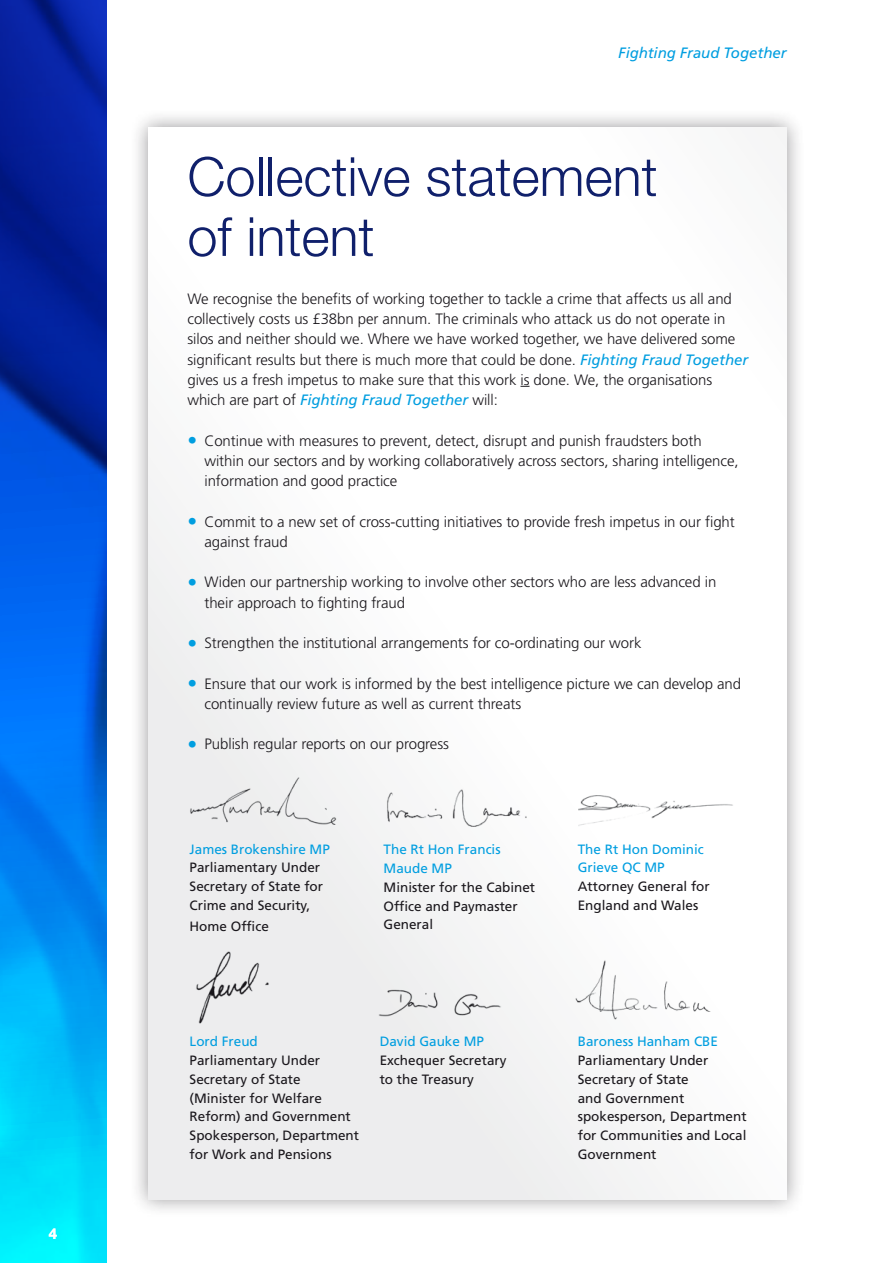
<style>
.page{position:relative;width:893px;height:1263px;background:#fff}
.page>*{position:absolute;margin:0;border:0;box-sizing:border-box;transform-origin:0 0}
.t1{font:300 54px/60px "Helvetica Neue LT Pro";color:#10206b}
.t2{font:300 15px/20.2px "Frutiger";letter-spacing:-.005em;color:#1a171c}
.t3{font:italic 15px "Frutiger";letter-spacing:-.005em;color:#009ee0}
.t4{font:700 15px "Helvetica Neue LT Pro";color:#fff}
.t5{font:13.5px/18.8px "Frutiger";color:#1a171c}
.t6{font:13.5px/18.8px "Frutiger";color:#009ee0}
.s1{font-weight:400;font-style:italic;color:#009ee0}
.s2{font-size:19.5px;color:#009ee0}
</style>
<div class="page">
<img style="left:0;top:0;width:106px;height:1263px">
<div style="left:129px;top:108px;width:675px;height:1108px;background:#1a171c;opacity:.45"></div>
<div style="left:149px;top:128px;width:638px;height:1071px;background:linear-gradient(to right,#f4f4f5,#fff)"></div>
<div style="left:180px;top:767px;width:161px;height:89px;background:#ededee"></div>
<img style="left:190px;top:777px;width:146px;height:47px">
<div style="left:173px;top:943px;width:137px;height:86px;background:#ededee"></div>
<img style="left:196px;top:951px;width:73px;height:73px">
<div style="left:369px;top:978px;width:138px;height:51px;background:#f0f0f1"></div>
<img style="left:379px;top:989px;width:122px;height:27px">
<div style="left:379px;top:779px;width:154px;height:89px;background:#f7f7f7"></div>
<img style="left:387px;top:789px;width:140px;height:38px">
<div style="left:563px;top:768px;width:192px;height:110px;background:#fff"></div>
<img style="left:578px;top:795px;width:155px;height:31px">
<img style="left:572px;top:958px;width:143px;height:67px">
<p class="t4" style="left:49px;top:1224px;width:10px">4</p>
<p class="t3" style="left:618px;top:44px;width:170px">Fighting Fraud Together</p>
<h1 class="t1" style="left:187px;top:146px;width:472px">Collective statement of intent</h1>
<p class="t2" style="left:187px;top:289px;width:562px">We recognise the benefits of working together to tackle a crime that affects us all and collectively costs us £38bn per annum. The criminals who attack us do not operate in silos and neither should we. Where we have worked together, we have delivered some significant results but there is much more that could be done. <span class="s1">Fighting Fraud Together </span>gives us a fresh impetus to make sure that this work is done. We, the organisations which are part of <span class="s1">Fighting Fraud Together</span> will:</p>
<p class="t2" style="left:204px;top:430px;width:536px;text-indent:-17px"><span class="s2">•</span> Continue with measures to prevent, detect, disrupt and punish fraudsters both within our sectors and by working collaboratively across sectors, sharing intelligence, information and good practice</p>
<p class="t2" style="left:204px;top:511px;width:532px;text-indent:-17px"><span class="s2">•</span> Commit to a new set of cross-cutting initiatives to provide fresh impetus in our fight against fraud</p>
<p class="t2" style="left:204px;top:572px;width:513px;text-indent:-17px"><span class="s2">•</span> Widen our partnership working to involve other sectors who are less advanced in their approach to fighting fraud</p>
<p class="t2" style="left:187px;top:633px;width:456px"><span class="s2">•</span> Strengthen the institutional arrangements for co-ordinating our work</p>
<p class="t2" style="left:204px;top:673px;width:538px;text-indent:-17px"><span class="s2">•</span> Ensure that our work is informed by the best intelligence picture we can develop and continually review future as well as current threats</p>
<p class="t2" style="left:187px;top:734px;width:263px"><span class="s2">•</span> Publish regular reports on our progress</p>
<p class="t6" style="left:190px;top:840px;width:142px">James Brokenshire MP</p>
<p class="t5" style="left:190px;top:858px;width:135px">Parliamentary Under<br>Secretary of State for<br>Crime and Security,</p>
<p class="t5" style="left:190px;top:917px;width:81px">Home Office</p>
<p class="t6" style="left:384px;top:840px;width:119px">The Rt Hon Francis<br>Maude MP</p>
<p class="t5" style="left:384px;top:878px;width:153px">Minister for the Cabinet<br>Office and Paymaster<br>General</p>
<p class="t6" style="left:190px;top:1032px;width:70px">Lord Freud</p>
<p class="t5" style="left:190px;top:1051px;width:171px">Parliamentary Under<br>Secretary of State (Minister for Welfare<br>Reform) and Government<br>Spokesperson, Department for Work and Pensions</p>
<p class="t6" style="left:380px;top:1032px;width:106px">David Gauke MP</p>
<p class="t5" style="left:380px;top:1051px;width:128px">Exchequer Secretary to the Treasury</p>
<p class="t6" style="left:578px;top:840px;width:128px">The Rt Hon Dominic<br>Grieve QC MP</p>
<p class="t5" style="left:578px;top:877px;width:134px">Attorney General for<br>England and Wales</p>
<p class="t6" style="left:578px;top:1032px;width:142px">Baroness Hanham CBE</p>
<p class="t5" style="left:578px;top:1051px;width:170px">Parliamentary Under<br>Secretary of State<br>and Government spokesperson, Department for Communities and Local<br>Government</p>
</div>
